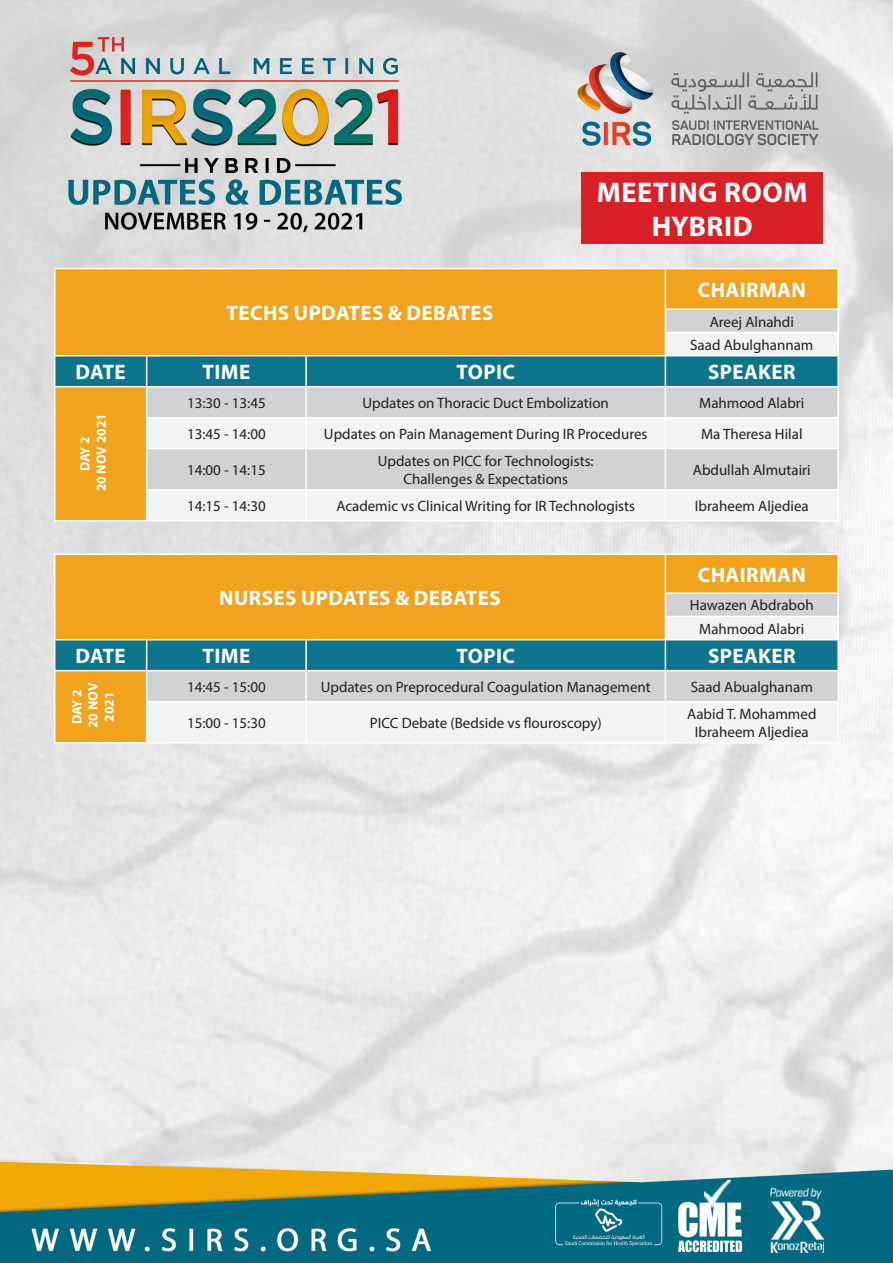
<style>
.page{position:relative;width:893px;height:1263px;background:#fff}
.page>*{position:absolute;margin:0;border:0;box-sizing:border-box;transform-origin:0 0}
.t1{font:700 28.5px "Myriad Pro";letter-spacing:.02em;color:#fff}
.t2{font:700 21px "Myriad Pro";letter-spacing:.02em;color:#fff}
.t3{font:15px "Myriad Pro";color:#231f20}
.t4{font:700 13.5px "Myriad Pro";color:#fff}
</style>
<div class="page">
<img style="left:0;top:0;width:893px;height:1263px">
<div style="left:55px;top:269px;width:782px;height:251px;background:#f2a31e"></div>
<svg style="left:147px;top:387px;width:690px;height:133px;fill:#d1d2d4"></svg>
<hr style="left:54px;top:520px;width:93px;height:1px;background:#fff">
<hr style="left:54px;top:268px;width:93px;height:1px;background:#fff">
<hr style="left:54px;top:269px;width:1px;height:40px;background:#fff">
<hr style="left:147px;top:268px;width:159px;height:1px;background:#fff">
<hr style="left:306px;top:268px;width:359px;height:1px;background:#fff">
<hr style="left:665px;top:268px;width:174px;height:1px;background:#fff">
<hr style="left:665px;top:269px;width:1px;height:39px;background:#fff">
<hr style="left:837px;top:269px;width:2px;height:39px;background:#fff">
<hr style="left:665px;top:308px;width:174px;height:2px;background:#fff">
<hr style="left:837px;top:310px;width:2px;height:22px;background:#fff">
<hr style="left:665px;top:332px;width:174px;height:1px;background:#fff">
<svg style="left:54px;top:309px;width:784px;height:77px;background:#979b65"></svg>
<hr style="left:837px;top:333px;width:2px;height:22px;background:#fff">
<hr style="left:54px;top:355px;width:93px;height:1px;background:#fff">
<hr style="left:54px;top:356px;width:1px;height:30px;background:#fff">
<hr style="left:147px;top:355px;width:159px;height:1px;background:#fff">
<hr style="left:146px;top:356px;width:1px;height:30px;background:#fff">
<hr style="left:306px;top:355px;width:359px;height:1px;background:#fff">
<hr style="left:305px;top:356px;width:2px;height:30px;background:#fff">
<hr style="left:665px;top:355px;width:174px;height:1px;background:#fff">
<hr style="left:665px;top:356px;width:1px;height:30px;background:#fff">
<hr style="left:837px;top:356px;width:2px;height:30px;background:#fff">
<hr style="left:54px;top:386px;width:93px;height:1px;background:#fff">
<hr style="left:54px;top:387px;width:1px;height:31px;background:#fff">
<hr style="left:54px;top:418px;width:1px;height:31px;background:#fff">
<hr style="left:54px;top:449px;width:1px;height:41px;background:#fff">
<hr style="left:54px;top:490px;width:1px;height:30px;background:#fff">
<hr style="left:147px;top:386px;width:159px;height:1px;background:#fff">
<hr style="left:146px;top:387px;width:1px;height:30px;background:#fff">
<hr style="left:306px;top:386px;width:359px;height:1px;background:#fff">
<hr style="left:305px;top:387px;width:2px;height:30px;background:#fff">
<hr style="left:665px;top:386px;width:174px;height:1px;background:#fff">
<hr style="left:665px;top:387px;width:1px;height:30px;background:#fff">
<hr style="left:837px;top:387px;width:2px;height:30px;background:#fff">
<hr style="left:146px;top:417px;width:160px;height:1px;background:#fff">
<hr style="left:146px;top:418px;width:1px;height:30px;background:#fff">
<hr style="left:306px;top:417px;width:359px;height:1px;background:#fff">
<hr style="left:305px;top:418px;width:2px;height:30px;background:#fff">
<hr style="left:665px;top:417px;width:174px;height:1px;background:#fff">
<hr style="left:665px;top:418px;width:1px;height:30px;background:#fff">
<hr style="left:837px;top:418px;width:2px;height:30px;background:#fff">
<hr style="left:146px;top:448px;width:160px;height:1px;background:#fff">
<hr style="left:146px;top:449px;width:1px;height:40px;background:#fff">
<hr style="left:306px;top:448px;width:359px;height:1px;background:#fff">
<hr style="left:305px;top:449px;width:2px;height:40px;background:#fff">
<hr style="left:665px;top:448px;width:174px;height:1px;background:#fff">
<hr style="left:665px;top:449px;width:1px;height:40px;background:#fff">
<hr style="left:837px;top:449px;width:2px;height:40px;background:#fff">
<hr style="left:146px;top:489px;width:160px;height:2px;background:#fff">
<svg style="left:146px;top:491px;width:1px;height:29px"></svg>
<hr style="left:306px;top:489px;width:359px;height:2px;background:#fff">
<hr style="left:305px;top:491px;width:2px;height:29px;background:#fff">
<hr style="left:665px;top:489px;width:174px;height:2px;background:#fff">
<svg style="left:665px;top:491px;width:1px;height:29px"></svg>
<hr style="left:837px;top:491px;width:2px;height:29px;background:#fff">
<hr style="left:147px;top:520px;width:159px;height:1px;background:#fff">
<hr style="left:306px;top:520px;width:359px;height:1px;background:#fff">
<hr style="left:665px;top:520px;width:174px;height:1px;background:#fff">
<div style="left:55px;top:555px;width:782px;height:187px;background:#f2a31e"></div>
<svg style="left:147px;top:671px;width:690px;height:71px;fill:#f2f3f4"></svg>
<hr style="left:54px;top:742px;width:93px;height:2px;background:#fff">
<hr style="left:54px;top:553px;width:93px;height:2px;background:#fff">
<hr style="left:54px;top:555px;width:1px;height:38px;background:#fff">
<hr style="left:147px;top:553px;width:159px;height:2px;background:#fff">
<hr style="left:306px;top:553px;width:359px;height:2px;background:#fff">
<hr style="left:665px;top:553px;width:174px;height:2px;background:#fff">
<hr style="left:665px;top:555px;width:1px;height:37px;background:#fff">
<hr style="left:837px;top:555px;width:2px;height:37px;background:#fff">
<hr style="left:665px;top:592px;width:174px;height:2px;background:#fff">
<hr style="left:837px;top:594px;width:2px;height:22px;background:#fff">
<hr style="left:665px;top:616px;width:174px;height:1px;background:#fff">
<svg style="left:54px;top:593px;width:784px;height:77px;background:#979b65"></svg>
<hr style="left:837px;top:617px;width:2px;height:22px;background:#fff">
<hr style="left:54px;top:639px;width:93px;height:1px;background:#fff">
<hr style="left:54px;top:640px;width:1px;height:30px;background:#fff">
<hr style="left:147px;top:639px;width:159px;height:1px;background:#fff">
<hr style="left:146px;top:640px;width:1px;height:30px;background:#fff">
<hr style="left:306px;top:639px;width:359px;height:1px;background:#fff">
<hr style="left:305px;top:640px;width:2px;height:30px;background:#fff">
<hr style="left:665px;top:639px;width:174px;height:1px;background:#fff">
<hr style="left:665px;top:640px;width:1px;height:30px;background:#fff">
<hr style="left:837px;top:640px;width:2px;height:30px;background:#fff">
<hr style="left:54px;top:670px;width:93px;height:1px;background:#fff">
<hr style="left:54px;top:671px;width:1px;height:31px;background:#fff">
<hr style="left:54px;top:702px;width:1px;height:40px;background:#fff">
<hr style="left:147px;top:670px;width:159px;height:1px;background:#fff">
<hr style="left:146px;top:671px;width:1px;height:30px;background:#fff">
<hr style="left:306px;top:670px;width:359px;height:1px;background:#fff">
<hr style="left:305px;top:671px;width:2px;height:30px;background:#fff">
<hr style="left:665px;top:670px;width:174px;height:1px;background:#fff">
<hr style="left:665px;top:671px;width:1px;height:30px;background:#fff">
<hr style="left:837px;top:671px;width:2px;height:30px;background:#fff">
<hr style="left:146px;top:701px;width:160px;height:1px;background:#fff">
<hr style="left:146px;top:702px;width:1px;height:40px;background:#fff">
<hr style="left:306px;top:701px;width:359px;height:1px;background:#fff">
<hr style="left:305px;top:702px;width:2px;height:40px;background:#fff">
<hr style="left:665px;top:701px;width:174px;height:1px;background:#fff">
<hr style="left:665px;top:702px;width:1px;height:40px;background:#fff">
<hr style="left:837px;top:702px;width:2px;height:40px;background:#fff">
<hr style="left:147px;top:742px;width:159px;height:2px;background:#fff">
<hr style="left:306px;top:742px;width:359px;height:2px;background:#fff">
<hr style="left:665px;top:742px;width:174px;height:2px;background:#fff">
<div style="left:581px;top:172px;width:242px;height:72px;background:#d92026"></div>
<p class="t2" style="left:76px;top:358px;width:52px">DATE</p>
<p class="t4" style="left:92px;top:491px;width:79px;rotate:-90deg">20 NOV 2021</p>
<p class="t4" style="left:76px;top:471px;width:37px;rotate:-90deg">DAY 2</p>
<p class="t2" style="left:76px;top:642px;width:52px">DATE</p>
<p class="t4" style="left:84px;top:728px;width:47px;rotate:-90deg">20 NOV</p>
<p class="t4" style="left:68px;top:724px;width:37px;rotate:-90deg">DAY 2</p>
<p class="t4" style="left:100px;top:722px;width:31px;rotate:-90deg">2021</p>
<p class="t2" style="left:227px;top:299px;width:268px">TECHS UPDATES &amp; DEBATES</p>
<p class="t2" style="left:202px;top:358px;width:49px">TIME</p>
<p class="t2" style="left:457px;top:358px;width:60px">TOPIC</p>
<p class="t1" style="left:597px;top:174px;width:212px">MEETING ROOM</p>
<p class="t1" style="left:652px;top:208px;width:102px">HYBRID</p>
<p class="t2" style="left:698px;top:276px;width:110px">CHAIRMAN</p>
<p class="t3" style="left:710px;top:312px;width:86px">Areej Alnahdi</p>
<p class="t3" style="left:690px;top:335px;width:125px">Saad Abulghannam</p>
<p class="t2" style="left:708px;top:358px;width:89px">SPEAKER</p>
<p class="t3" style="left:187px;top:393px;width:80px">13:30 - 13:45</p>
<p class="t3" style="left:187px;top:424px;width:80px">13:45 - 14:00</p>
<p class="t3" style="left:363px;top:393px;width:248px">Updates on Thoracic Duct Embolization</p>
<p class="t3" style="left:324px;top:424px;width:325px">Updates on Pain Management During IR Procedures</p>
<p class="t3" style="left:699px;top:393px;width:107px">Mahmood Alabri</p>
<p class="t3" style="left:701px;top:424px;width:103px">Ma Theresa Hilal</p>
<p class="t3" style="left:378px;top:451px;width:217px">Updates on PICC for Technologists:</p>
<p class="t3" style="left:187px;top:460px;width:80px">14:00 - 14:15</p>
<p class="t3" style="left:693px;top:460px;width:119px">Abdullah Almutairi</p>
<p class="t3" style="left:403px;top:469px;width:166px">Challenges &amp; Expectations</p>
<p class="t3" style="left:695px;top:497px;width:115px">Ibraheem Aljediea</p>
<p class="t3" style="left:336px;top:497px;width:300px">Academic vs Clinical Writing for IR Technologists</p>
<p class="t3" style="left:187px;top:497px;width:80px">14:15 - 14:30</p>
<p class="t2" style="left:219px;top:584px;width:283px">NURSES UPDATES &amp; DEBATES</p>
<p class="t2" style="left:202px;top:642px;width:49px">TIME</p>
<p class="t2" style="left:457px;top:642px;width:60px">TOPIC</p>
<p class="t3" style="left:187px;top:677px;width:80px">14:45 - 15:00</p>
<p class="t3" style="left:321px;top:677px;width:331px">Updates on Preprocedural Coagulation Management</p>
<p class="t3" style="left:187px;top:713px;width:80px">15:00 - 15:30</p>
<p class="t3" style="left:370px;top:713px;width:233px">PICC Debate (Bedside vs flouroscopy)</p>
<p class="t2" style="left:698px;top:561px;width:110px">CHAIRMAN</p>
<p class="t3" style="left:690px;top:596px;width:125px">Hawazen Abdraboh</p>
<p class="t3" style="left:699px;top:619px;width:107px">Mahmood Alabri</p>
<p class="t2" style="left:708px;top:642px;width:89px">SPEAKER</p>
<p class="t3" style="left:691px;top:677px;width:124px">Saad Abualghanam</p>
<p class="t3" style="left:687px;top:704px;width:131px">Aabid .T Mohammed</p>
<p class="t3" style="left:695px;top:722px;width:115px">Ibraheem Aljediea</p>
</div>
